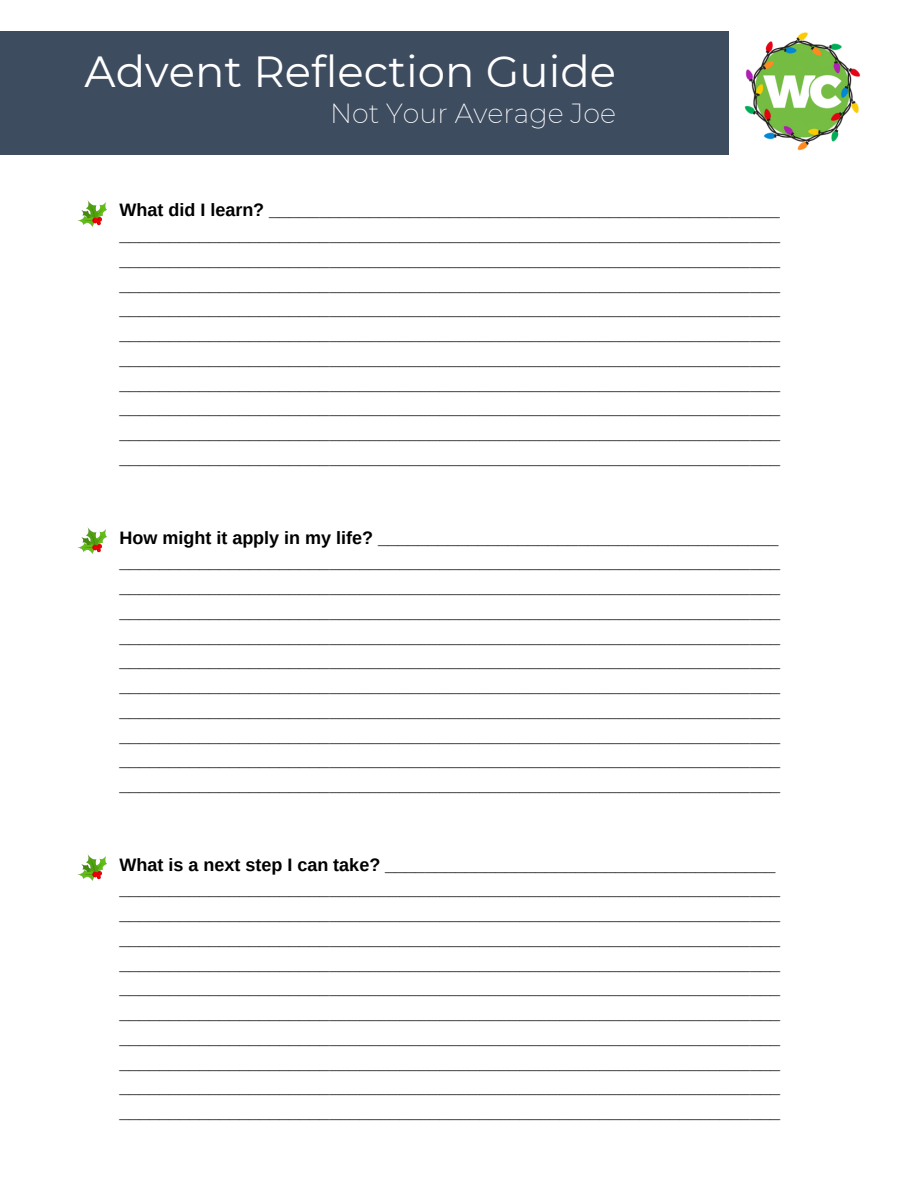
<style>
.page{position:relative;width:918px;height:1188px;background:#fff}
.page>*{position:absolute;margin:0;border:0;box-sizing:border-box;transform-origin:0 0}
.t1{font:43.5px "Montserrat";color:#fff}
.t2{font:200 27px "Montserrat";color:#fff}
.t3{font:700 18px/24.8px "Arimo";color:#000;text-align:justify}
</style>
<div class="page">
<img style="left:744px;top:32px;width:116px;height:119px">
<div style="left:0;top:31px;width:729px;height:124px;background:#3e4c60"></div>
<img style="left:78px;top:200px;width:28px;height:26px">
<img style="left:78px;top:527px;width:28px;height:26px">
<img style="left:78px;top:854px;width:28px;height:26px">
<h1 class="t1" style="left:84px;top:44px;width:533px">Advent Reflection Guide</h1>
<h2 class="t2" style="left:330px;top:97px;width:287px">Not Your Average Joe</h2>
<p class="t3" style="left:120px;top:198px;width:662px">What did I learn? ___________________________________________________ __________________________________________________________________ __________________________________________________________________ __________________________________________________________________ __________________________________________________________________ __________________________________________________________________ __________________________________________________________________ __________________________________________________________________ __________________________________________________________________ __________________________________________________________________ __________________________________________________________________</p>
<p class="t3" style="left:120px;top:525px;width:662px">How might it apply in my life? ________________________________________ __________________________________________________________________ __________________________________________________________________ __________________________________________________________________ __________________________________________________________________ __________________________________________________________________ __________________________________________________________________ __________________________________________________________________ __________________________________________________________________ __________________________________________________________________ __________________________________________________________________</p>
<p class="t3" style="left:120px;top:852px;width:662px;text-align:left">What is a next step I can take? _______________________________________ __________________________________________________________________ __________________________________________________________________ __________________________________________________________________ __________________________________________________________________ __________________________________________________________________ __________________________________________________________________ __________________________________________________________________ __________________________________________________________________ __________________________________________________________________ __________________________________________________________________</p>
</div>
